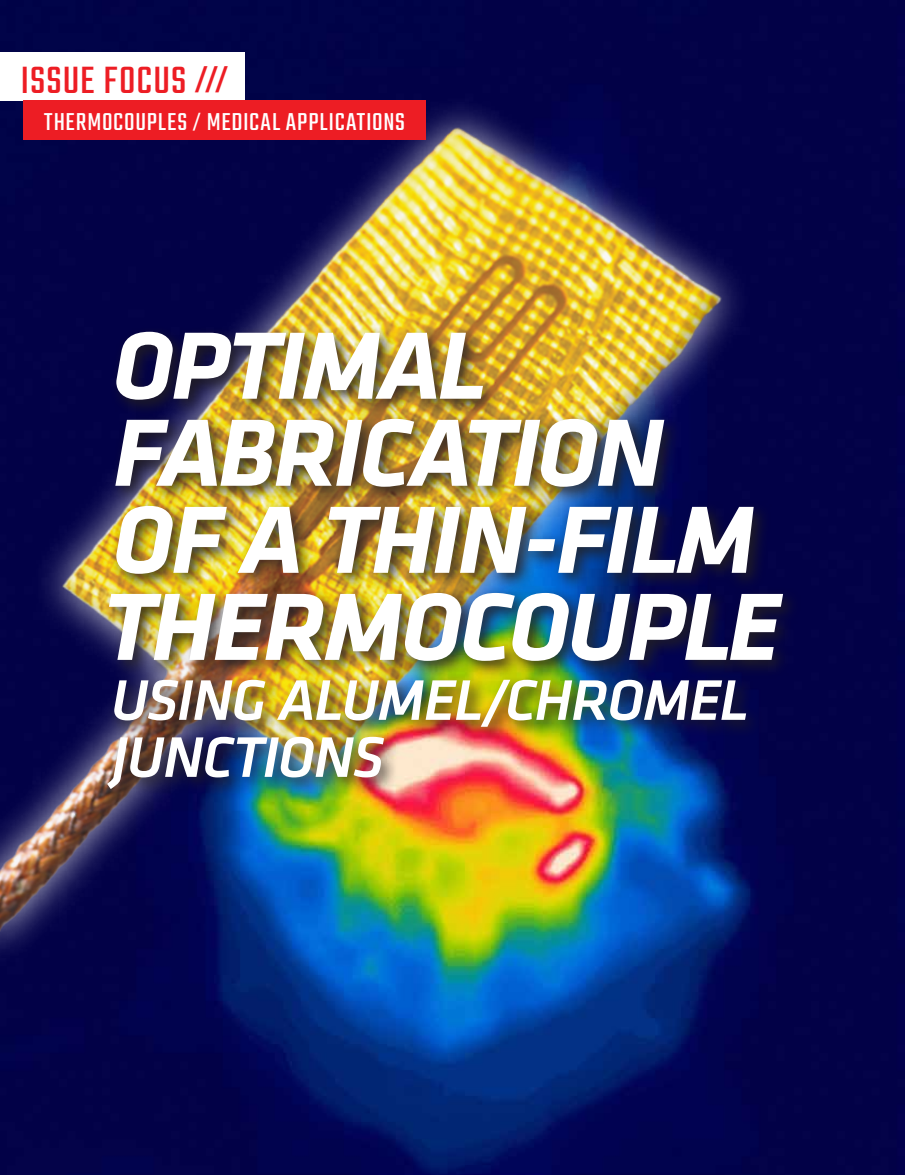
<style>
.page{position:relative;width:905px;height:1175px;background:#fff}
.page>*{position:absolute;margin:0;border:0;box-sizing:border-box;transform-origin:0 0}
.t1{font:italic 700 99px/87px "Klavika Basic";letter-spacing:-.025em;color:#fff}
.t2{font:italic 500 59.25px/57px "Klavika Basic";letter-spacing:-.02em;color:#fff}
.t3{font:42px "Teko";letter-spacing:.025em;color:#ed1d24}
.t4{font:27px "Teko";letter-spacing:.03em;color:#fff}
.s1{font-weight:500;font-size:32.7px}
.s2{font-size:21.75px}
</style>
<div class="page">
<img style="left:0;top:0;width:904px;height:1174px">
<div style="left:0;top:90px;width:765px;height:878px;background:#231f20;opacity:.3"></div>
<div style="left:0;top:52px;width:244px;height:48px;background:#fff"></div>
<div style="left:23px;top:100px;width:402px;height:39px;background:#ed1d24"></div>
<div style="left:101px;top:325px;width:700px;height:481px;background:#231f20;opacity:.9"></div>
<p class="t3" style="left:21px;top:57px;width:209px">ISSUE FOCUS <span class="s1">///</span></p>
<p class="t4" style="left:44px;top:106px;width:362px">THERMOCOUPLES <span class="s2">/</span> MEDICAL APPLICATIONS</p>
<p class="t1" style="left:103px;top:318px;width:679px">OPTIMAL<br>FABRICATION<br>OF A THIN-FILM<br>THERMOCOUPLE</p>
<p class="t2" style="left:111px;top:670px;width:640px">USING ALUMEL/CHROMEL<br>JUNCTIONS</p>
</div>
